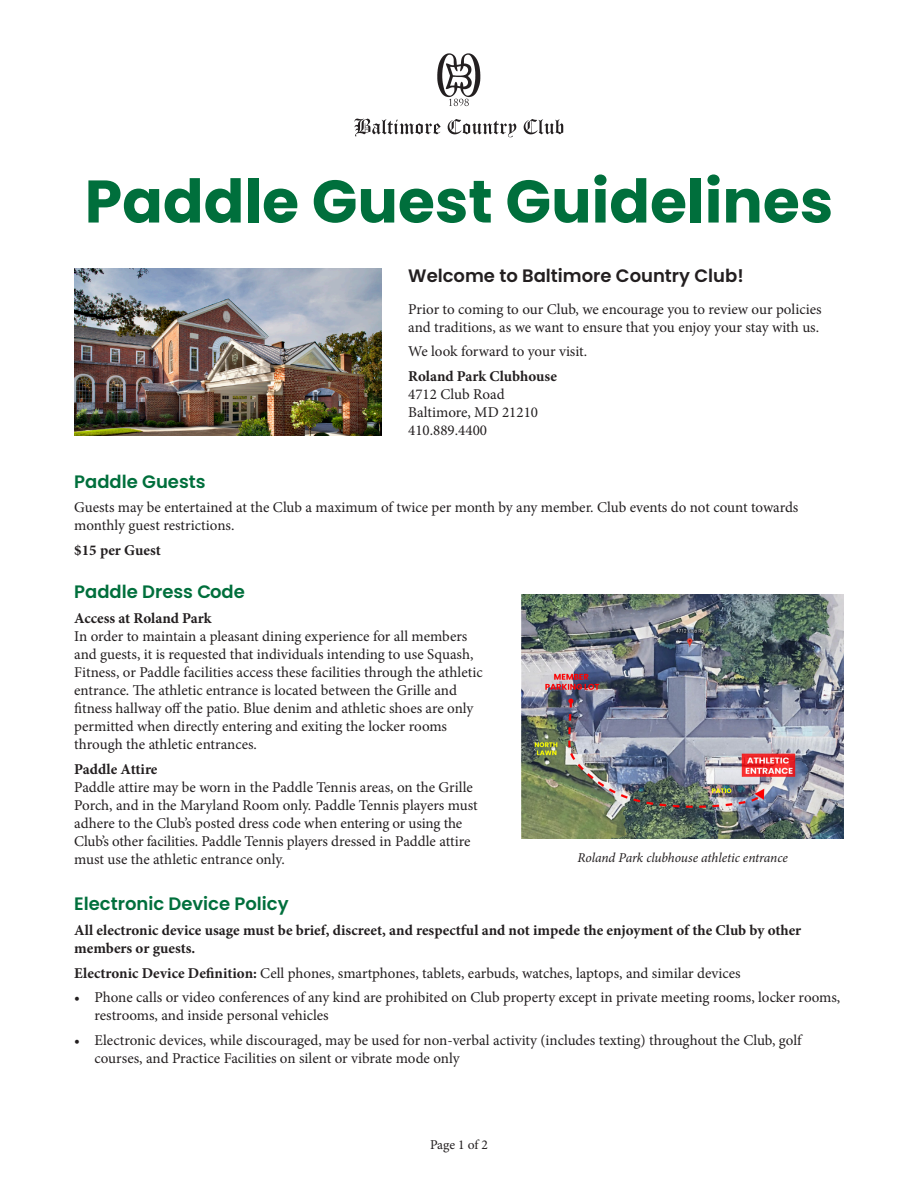
<style>
.page{position:relative;width:918px;height:1188px;background:#fff}
.page>*{position:absolute;margin:0;border:0;box-sizing:border-box;transform-origin:0 0}
.t1{font:700 60px "Poppins";color:#006f3c}
.t2{font:600 18px "Poppins";color:#006f3c}
.t3{font:600 18px "Poppins";color:#231f20}
.t4{font:15px/18px "Minion Pro";color:#231f20}
.t5{font:700 15px/18px "Minion Pro";color:#231f20}
.t6{font:italic 13.5px "Minion Pro";letter-spacing:-.01em;color:#231f20}
.t7{font:13.5px "Minion Pro";letter-spacing:-.01em;color:#231f20}
.s1{font-weight:700}
</style>
<div class="page">
<img style="left:354px;top:53px;width:210px;height:85px">
<img style="left:74px;top:269px;width:308px;height:166px">
<img style="left:522px;top:594px;width:322px;height:244px">
<p class="t1" style="left:85px;top:167px;width:750px">Paddle Guest Guidelines</p>
<p class="t3" style="left:408px;top:265px;width:337px">Welcome to Baltimore Country Club!</p>
<p class="t4" style="left:408px;top:300px;width:415px">Prior to coming to our Club, we encourage you to review our policies and traditions, as we want to ensure that you enjoy your stay with us.</p>
<p class="t4" style="left:408px;top:343px;width:181px">We look forward to your visit.</p>
<p class="t5" style="left:408px;top:367px;width:150px">Roland Park Clubhouse</p>
<p class="t4" style="left:408px;top:385px;width:98px">4712 Club Road</p>
<p class="t4" style="left:408px;top:403px;width:131px">Baltimore, MD 21210</p>
<p class="t4" style="left:408px;top:421px;width:80px">410.889.4400</p>
<p class="t2" style="left:74px;top:471px;width:133px">Paddle Guests</p>
<p class="t4" style="left:74px;top:499px;width:726px">Guests may be entertained at the Club a maximum of twice per month by any member. Club events do not count towards monthly guest restrictions.</p>
<p class="t5" style="left:74px;top:541px;width:88px">$15 per Guest</p>
<p class="t2" style="left:74px;top:582px;width:172px">Paddle Dress Code</p>
<p class="t5" style="left:74px;top:609px;width:139px">Access at Roland Park</p>
<p class="t4" style="left:74px;top:627px;width:410px">In order to maintain a pleasant dining experience for all members and guests, it is requested that individuals intending to use Squash, Fitness, or Paddle facilities access these facilities through the athletic entrance. The athletic entrance is located between the Grille and fitness hallway off the patio. Blue denim and athletic shoes are only permitted when directly entering and exiting the locker rooms through the athletic entrances.</p>
<p class="t5" style="left:74px;top:760px;width:85px">Paddle Attire</p>
<p class="t4" style="left:74px;top:778px;width:405px">Paddle attire may be worn in the Paddle Tennis areas, on the Grille Porch, and in the Maryland Room only. Paddle Tennis players must adhere to the Club’s posted dress code when entering or using the Club’s other facilities. Paddle Tennis players dressed in Paddle attire must use the athletic entrance only.</p>
<p class="t2" style="left:74px;top:893px;width:216px">Electronic Device Policy</p>
<p class="t5" style="left:74px;top:921px;width:729px">All electronic device usage must be brief, discreet, and respectful and not impede the enjoyment of the Club by other members or guests.</p>
<p class="t4" style="left:74px;top:964px;width:668px"><span class="s1">Electronic Device Definition:</span> Cell phones, smartphones, tablets, earbuds, watches, laptops, and similar devices</p>
<p class="t4" style="left:94px;top:989px;width:747px;text-indent:-20px">• Phone calls or video conferences of any kind are prohibited on Club property except in private meeting rooms, locker rooms, restrooms, and inside personal vehicles</p>
<p class="t4" style="left:94px;top:1031px;width:709px;text-indent:-20px">• Electronic devices, while discouraged, may be used for non-verbal activity (includes texting) throughout the Club, golf courses, and Practice Facilities on silent or vibrate mode only</p>
<p class="t6" style="left:578px;top:848px;width:212px">Roland Park clubhouse athletic entrance</p>
<p class="t7" style="left:430px;top:1136px;width:59px">Page 1 of 2</p>
</div>
